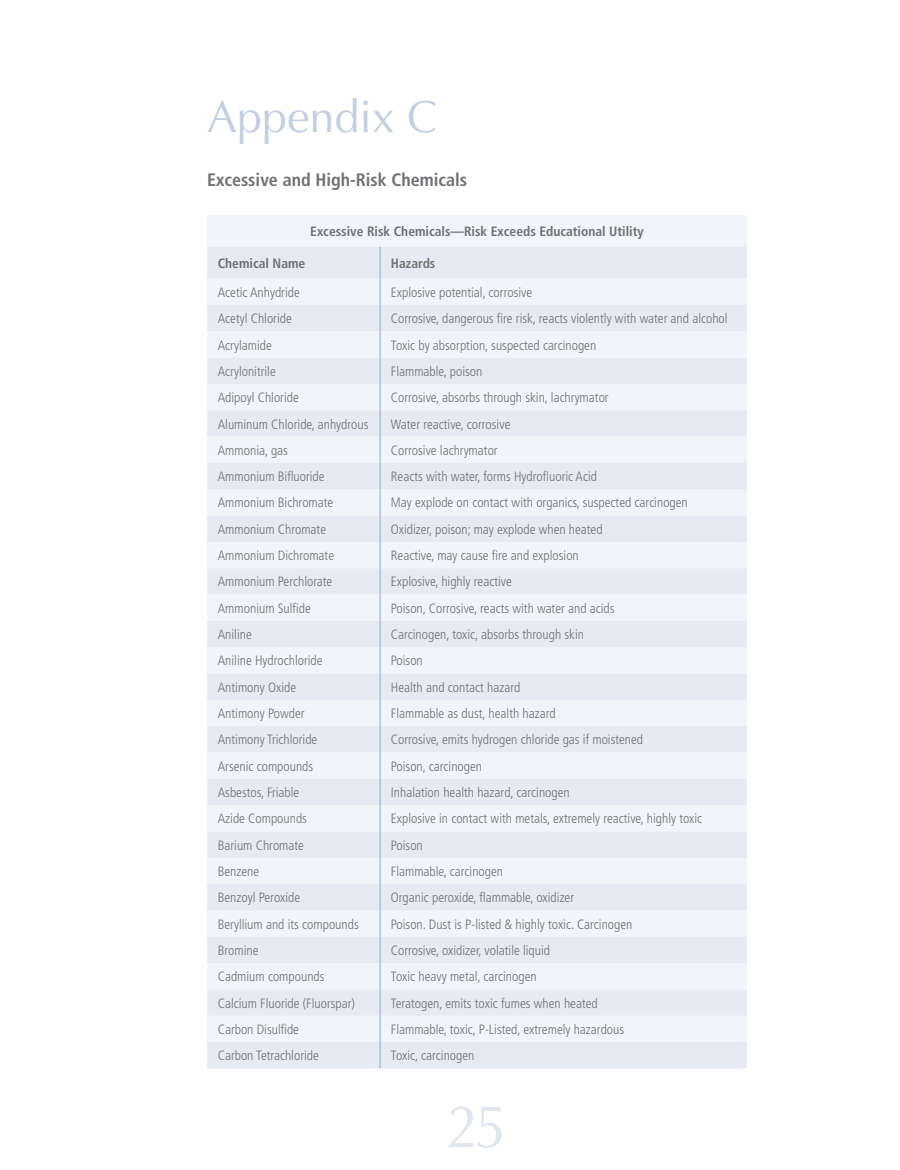
<style>
.page{position:relative;width:900px;height:1170px;background:#fff}
.page>*{position:absolute;margin:0;border:0;box-sizing:border-box;transform-origin:0 0}
.t1{font:60px "Optima";color:#e0e5f0}
.Head_2{font:45px "Optima";color:#c4cee2}
.Head_3{font:700 condensed 18px "Frutiger";color:#717074}
.Table_Copy{font:300 condensed 13.5px "Frutiger";color:#717074}
.Table_Copy-2{font:700 condensed 13.5px "Frutiger";color:#717074}
</style>
<div class="page">
<div style="left:207px;top:215px;width:540px;height:32px;background:#f1f4f8"></div>
<svg style="left:207px;top:247px;width:540px;height:821px;fill:#e7eaf2"></svg>
<hr style="left:380px;top:247px;width:1px;height:32px;background:#94a8ca">
<svg style="left:380px;top:279px;width:1px;height:789px"></svg>
<p class="Head_2" style="left:207px;top:90px;width:232px">Appendix C</p>
<p class="Head_3" style="left:207px;top:169px;width:262px">Excessive and High-Risk Chemicals</p>
<p class="Table_Copy-2" style="left:310px;top:223px;width:335px">Excessive Risk Chemicals—Risk Exceeds Educational Utility</p>
<p class="Table_Copy-2" style="left:218px;top:255px;width:89px">Chemical Name</p>
<p class="Table_Copy-2" style="left:391px;top:255px;width:46px">Hazards</p>
<p class="Table_Copy" style="left:218px;top:285px;width:84px">Acetic Anhydride</p>
<p class="Table_Copy" style="left:391px;top:285px;width:143px">Explosive potential, corrosive</p>
<p class="Table_Copy" style="left:218px;top:311px;width:76px">Acetyl Chloride</p>
<p class="Table_Copy" style="left:391px;top:311px;width:338px">Corrosive, dangerous fire risk, reacts violently with water and alcohol</p>
<p class="Table_Copy" style="left:218px;top:337px;width:56px">Acrylamide</p>
<p class="Table_Copy" style="left:391px;top:337px;width:207px">Toxic by absorption, suspected carcinogen</p>
<p class="Table_Copy" style="left:218px;top:364px;width:60px">Acrylonitrile</p>
<p class="Table_Copy" style="left:391px;top:364px;width:93px">Flammable, poison</p>
<p class="Table_Copy" style="left:218px;top:390px;width:83px">Adipoyl Chloride</p>
<p class="Table_Copy" style="left:391px;top:390px;width:219px">Corrosive, absorbs through skin, lachrymator</p>
<p class="Table_Copy" style="left:218px;top:416px;width:152px">Aluminum Chloride, anhydrous</p>
<p class="Table_Copy" style="left:391px;top:416px;width:121px">Water reactive, corrosive</p>
<p class="Table_Copy" style="left:218px;top:443px;width:72px">Ammonia, gas</p>
<p class="Table_Copy" style="left:391px;top:443px;width:108px">Corrosive lachrymator</p>
<p class="Table_Copy" style="left:218px;top:469px;width:108px">Ammonium Bifluoride</p>
<p class="Table_Copy" style="left:391px;top:469px;width:208px">Reacts with water, forms Hydrofluoric Acid</p>
<p class="Table_Copy" style="left:218px;top:495px;width:117px">Ammonium Bichromate</p>
<p class="Table_Copy" style="left:391px;top:495px;width:298px">May explode on contact with organics, suspected carcinogen</p>
<p class="Table_Copy" style="left:218px;top:521px;width:110px">Ammonium Chromate</p>
<p class="Table_Copy" style="left:391px;top:521px;width:213px">Oxidizer, poison; may explode when heated</p>
<p class="Table_Copy" style="left:218px;top:548px;width:118px">Ammonium Dichromate</p>
<p class="Table_Copy" style="left:391px;top:548px;width:189px">Reactive, may cause fire and explosion</p>
<p class="Table_Copy" style="left:218px;top:574px;width:116px">Ammonium Perchlorate</p>
<p class="Table_Copy" style="left:391px;top:574px;width:123px">Explosive, highly reactive</p>
<p class="Table_Copy" style="left:218px;top:600px;width:95px">Ammonium Sulfide</p>
<p class="Table_Copy" style="left:391px;top:600px;width:225px">Poison, Corrosive, reacts with water and acids</p>
<p class="Table_Copy" style="left:218px;top:627px;width:36px">Aniline</p>
<p class="Table_Copy" style="left:391px;top:627px;width:195px">Carcinogen, toxic, absorbs through skin</p>
<p class="Table_Copy" style="left:218px;top:653px;width:106px">Aniline Hydrochloride</p>
<p class="Table_Copy" style="left:391px;top:653px;width:34px">Poison</p>
<p class="Table_Copy" style="left:218px;top:679px;width:80px">Antimony Oxide</p>
<p class="Table_Copy" style="left:391px;top:679px;width:131px">Health and contact hazard</p>
<p class="Table_Copy" style="left:218px;top:706px;width:88px">Antimony Powder</p>
<p class="Table_Copy" style="left:391px;top:706px;width:166px">Flammable as dust, health hazard</p>
<p class="Table_Copy" style="left:218px;top:732px;width:101px">Antimony Trichloride</p>
<p class="Table_Copy" style="left:391px;top:732px;width:254px">Corrosive, emits hydrogen chloride gas if moistened</p>
<p class="Table_Copy" style="left:218px;top:758px;width:97px">Arsenic compounds</p>
<p class="Table_Copy" style="left:391px;top:758px;width:93px">Poison, carcinogen</p>
<p class="Table_Copy" style="left:218px;top:785px;width:83px">Asbestos, Friable</p>
<p class="Table_Copy" style="left:391px;top:785px;width:180px">Inhalation health hazard, carcinogen</p>
<p class="Table_Copy" style="left:218px;top:811px;width:91px">Azide Compounds</p>
<p class="Table_Copy" style="left:391px;top:811px;width:313px">Explosive in contact with metals, extremely reactive, highly toxic</p>
<p class="Table_Copy" style="left:218px;top:837px;width:88px">Barium Chromate</p>
<p class="Table_Copy" style="left:391px;top:837px;width:34px">Poison</p>
<p class="Table_Copy" style="left:218px;top:864px;width:43px">Benzene</p>
<p class="Table_Copy" style="left:391px;top:864px;width:114px">Flammable, carcinogen</p>
<p class="Table_Copy" style="left:218px;top:890px;width:84px">Benzoyl Peroxide</p>
<p class="Table_Copy" style="left:391px;top:890px;width:185px">Organic peroxide, flammable, oxidizer</p>
<p class="Table_Copy" style="left:218px;top:916px;width:143px">Beryllium and its compounds</p>
<p class="Table_Copy" style="left:391px;top:916px;width:243px">Poison. Dust is P-listed &amp; highly toxic. Carcinogen</p>
<p class="Table_Copy" style="left:218px;top:943px;width:42px">Bromine</p>
<p class="Table_Copy" style="left:391px;top:943px;width:161px">Corrosive, oxidizer, volatile liquid</p>
<p class="Table_Copy" style="left:218px;top:969px;width:108px">Cadmium compounds</p>
<p class="Table_Copy" style="left:391px;top:969px;width:147px">Toxic heavy metal, carcinogen</p>
<p class="Table_Copy" style="left:218px;top:995px;width:139px">Calcium Fluoride (Fluorspar)</p>
<p class="Table_Copy" style="left:391px;top:995px;width:208px">Teratogen, emits toxic fumes when heated</p>
<p class="Table_Copy" style="left:218px;top:1022px;width:83px">Carbon Disulfide</p>
<p class="Table_Copy" style="left:391px;top:1022px;width:235px">Flammable, toxic, P-Listed, extremely hazardous</p>
<p class="Table_Copy" style="left:218px;top:1048px;width:103px">Carbon Tetrachloride</p>
<p class="Table_Copy" style="left:391px;top:1048px;width:85px">Toxic, carcinogen</p>
<h1 class="t1" style="left:447px;top:1092px;width:28px">25</h1>
</div>
